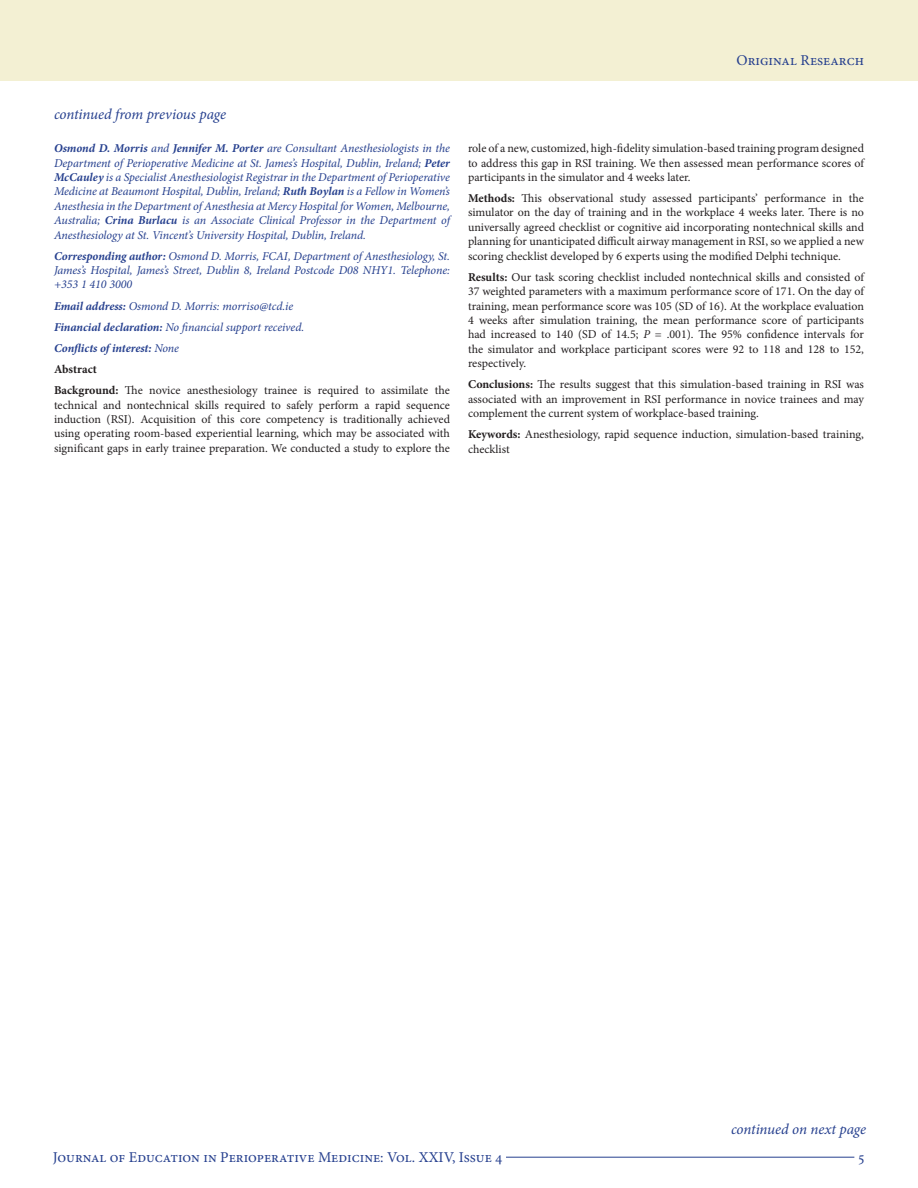
<style>
.page{position:relative;width:918px;height:1188px;background:#fff}
.page>*{position:absolute;margin:0;border:0;box-sizing:border-box;transform-origin:0 0}
.t1{font:15px "Minion Pro";color:#253f8e}
.t2{font:italic 15px "Minion Pro";letter-spacing:-.01em;color:#253f8e}
.t3{font:12px/14.4px "Minion Pro";letter-spacing:-.005em;color:#231f20;text-align:justify}
.t4{font:italic 12px/14.4px "Minion Pro";letter-spacing:-.005em;color:#253f8e;text-align:justify}
.t5{font:italic 700 12px "Minion Pro";color:#253f8e}
.t6{font:700 12px "Minion Pro";color:#231f20}
.s1{font-weight:700}
.s2{font-weight:400}
.s3{font-style:italic}
</style>
<div class="page">
<hr style="left:506px;top:1157px;width:348px;height:1px;background:#253f8e">
<div style="left:0;top:0;width:918px;height:81px;background:#f3f0d3"></div>
<p class="t1" style="left:737px;top:50px;width:129px">Original Research</p>
<p class="t2" style="left:54px;top:104px;width:174px">continued from previous page</p>
<p class="t4" style="left:54px;top:141px;width:398px"><span class="s1">Osmond D. Morris</span> and <span class="s1">Jennifer M. Porter</span> are Consultant Anesthesiologists in the Department of Perioperative Medicine at St. James’s Hospital, Dublin, Ireland; <span class="s1">Peter McCauley</span> is a Specialist Anesthesiologist Registrar in the Department of Perioperative Medicine at Beaumont Hospital, Dublin, Ireland; <span class="s1">Ruth Boylan</span> is a Fellow in Women’s Anesthesia in the Department of Anesthesia at Mercy Hospital for Women, Melbourne, Australia; <span class="s1">Crina Burlacu</span> is an Associate Clinical Professor in the Department of Anesthesiology at St. Vincent’s University Hospital, Dublin, Ireland.</p>
<p class="t4" style="left:54px;top:249px;width:398px"><span class="s1">Corresponding author:</span> Osmond D. Morris, FCAI, Department of Anesthesiology, St.<br>James’s Hospital, James’s Street, Dublin 8, Ireland Postcode D08 NHY1. Telephone: +353 1 410 3000</p>
<p class="t4" style="left:54px;top:299px;width:241px"><span class="s1">Email address:</span> Osmond D. Morris: morriso@tcd.ie</p>
<p class="t4" style="left:54px;top:320px;width:252px"><span class="s1">Financial declaration:</span> No financial support received.</p>
<p class="t5" style="left:54px;top:340px;width:127px">Conflicts ofinterest: <span class="s2">None</span></p>
<p class="t6" style="left:54px;top:361px;width:44px">Abstract</p>
<p class="t3" style="left:54px;top:383px;width:398px"><span class="s1">Background:</span> The novice anesthesiology trainee is required to assimilate the technical and nontechnical skills required to safely perform a rapid sequence induction (RSI). Acquisition of this core competency is traditionally achieved using operating room-based experiential learning, which may be associated with significant gaps in early trainee preparation. We conducted a study to explore the</p>
<p class="t3" style="left:468px;top:141px;width:399px">role of a new, customized, high-fidelity simulation-based training program designed to address this gap in RSI training. We then assessed mean performance scores of participants in the simulator and 4 weeks later.</p>
<p class="t3" style="left:468px;top:191px;width:398px"><span class="s1">Methods:</span> This observational study assessed participants’ performance in the simulator on the day of training and in the workplace 4 weeks later. There is no universally agreed checklist or cognitive aid incorporating nontechnical skills and planning for unanticipated difficult airway management in RSI, so we applied a new scoring checklist developed by 6 experts using the modified Delphi technique.</p>
<p class="t3" style="left:468px;top:270px;width:399px"><span class="s1">Results:</span> Our task scoring checklist included nontechnical skills and consisted of 37 weighted parameters with a maximum performance score of 171. On the day of training, mean performance score was 105 (SD of 16). At the workplace evaluation 4 weeks after simulation training, the mean performance score of participants had increased to 140 (SD of 14.5; <span class="s3">P</span> = .001). The 95% confidence intervals for the simulator and workplace participant scores were 92 to 118 and 128 to 152, respectively.</p>
<p class="t3" style="left:468px;top:377px;width:398px"><span class="s1">Conclusions:</span> The results suggest that this simulation-based training in RSI was associated with an improvement in RSI performance in novice trainees and may complement the current system of workplace-based training.</p>
<p class="t3" style="left:468px;top:427px;width:397px"><span class="s1">Keywords:</span> Anesthesiology, rapid sequence induction, simulation-based training, checklist</p>
<p class="t2" style="left:731px;top:1119px;width:137px">continued on next page</p>
<p class="t1" style="left:53px;top:1147px;width:451px">Journal of Education in Perioperative Medicine: Vol. XXIV, Issue 4</p>
<p class="t1" style="left:858px;top:1147px;width:9px">5</p>
</div>
